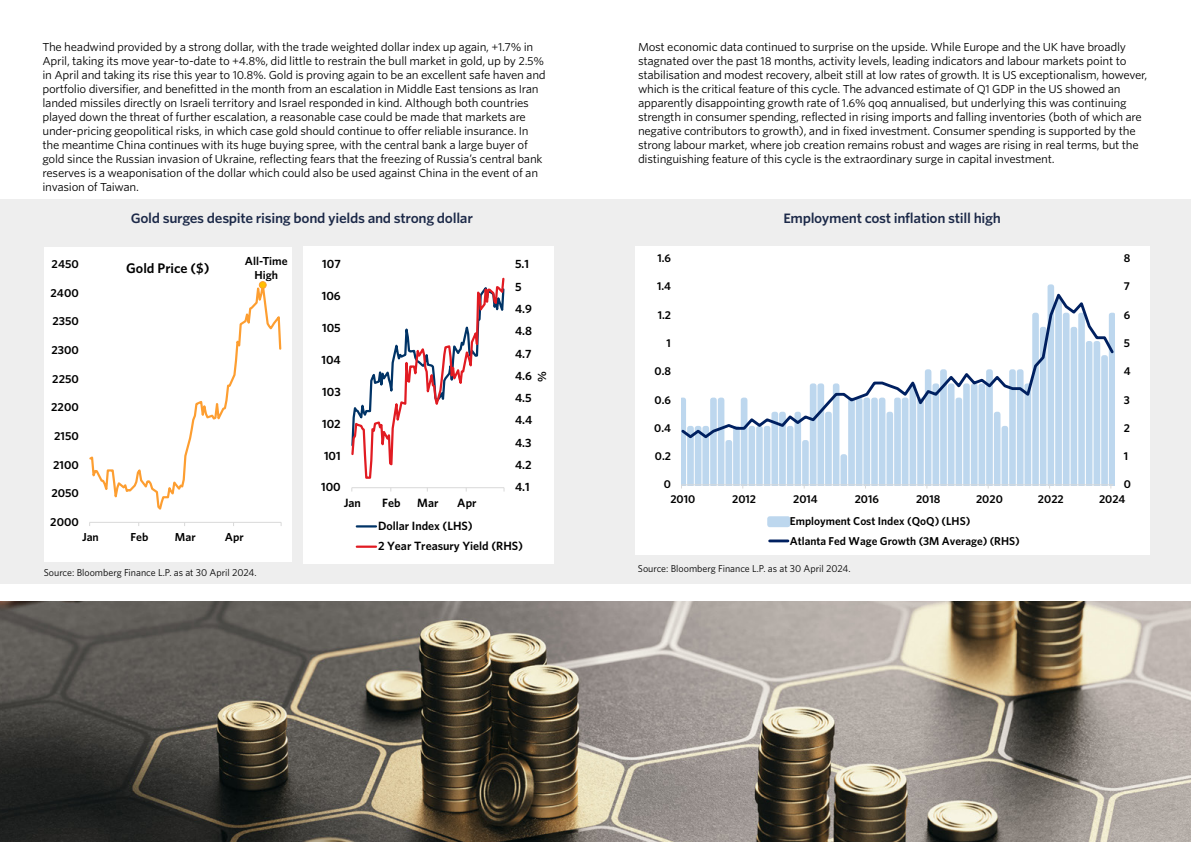
<style>
.page{position:relative;width:1191px;height:842px;background:#fff}
.page>*{position:absolute;margin:0;border:0;box-sizing:border-box;transform-origin:0 0}
.t1{font:600 13.9px "Whitney";color:#000}
.t2{font:600 13px "Whitney S Sm";letter-spacing:-.025em;color:#1c2948}
.t3{font:600 12px/20.3px "Whitney";color:#000}
.t4{font:600 11.6px/13.9px "Whitney";color:#000;text-align:center}
.t5{font:600 11.4px/19.3px "Whitney";color:#000}
.t6{font:11px/14px "Whitney S Sm";letter-spacing:-.025em;color:#000}
.t7{font:10px "Whitney";color:#000}
</style>
<div class="page">
<img style="left:0;top:601px;width:1191px;height:241px">
<div style="left:0;top:200px;width:1191px;height:384px;background:#eee"></div>
<div style="left:636px;top:247px;width:514px;height:308px;background:#fff"></div>
<svg style="left:681px;top:284px;width:433px;height:204px"></svg>
<svg style="left:681px;top:289px;width:433px;height:151px"></svg>
<div style="left:767px;top:516px;width:23px;height:11px;background:#bdd7ee;border:5px solid #bdd7ee"></div>
<hr style="left:769px;top:539px;width:19px;height:3px;background:#002060">
<div style="left:44px;top:247px;width:248px;height:314px;background:#fff"></div>
<hr style="left:90px;top:522px;width:191px;height:1px;background:#d9d9d9">
<svg style="left:90px;top:281px;width:192px;height:229px"></svg>
<div style="left:259px;top:282px;width:7px;height:6px;background:#ffc000;border-radius:50%"></div>
<div style="left:259px;top:281px;width:7px;height:8px;border:1px solid #fd9e31;border-radius:50%"></div>
<div style="left:304px;top:247px;width:250px;height:317px;background:#fff"></div>
<hr style="left:352px;top:487px;width:152px;height:1px;background:#d9d9d9">
<svg style="left:352px;top:277px;width:152px;height:202px"></svg>
<svg style="left:357px;top:525px;width:19px;height:2px"></svg>
<svg style="left:357px;top:546px;width:19px;height:2px"></svg>
<p class="t6" style="left:43px;top:40px;width:505px">The headwind provided by a strong dollar, with the trade weighted dollar index up again, +1.7% in April, taking its move year-to-date to +4.8%, did little to restrain the bull market in gold, up by 2.5% in April and taking its rise this year to 10.8%. Gold is proving again to be an excellent safe haven and portfolio diversifier, and benefitted in the month from an escalation in Middle East tensions as Iran landed missiles directly on Israeli territory and Israel responded in kind. Although both countries played down the threat of further escalation, a reasonable case could be made that markets are under-pricing geopolitical risks, in which case gold should continue to offer reliable insurance. In the meantime China continues with its huge buying spree, with the central bank a large buyer of gold since the Russian invasion of Ukraine, reflecting fears that the freezing of Russia’s central bank reserves is a weaponisation of the dollar which could also be used against China in the event of an invasion of Taiwan.</p>
<p class="t4" style="left:52px;top:257px;width:29px">2450</p>
<p class="t4" style="left:51px;top:285px;width:30px">2400</p>
<p class="t4" style="left:52px;top:314px;width:28px">2350</p>
<p class="t4" style="left:51px;top:343px;width:29px">2300</p>
<p class="t4" style="left:52px;top:371px;width:28px">2250</p>
<p class="t4" style="left:51px;top:400px;width:29px">2200</p>
<p class="t4" style="left:54px;top:429px;width:26px">2150</p>
<p class="t4" style="left:53px;top:457px;width:27px">2100</p>
<p class="t4" style="left:51px;top:486px;width:29px">2050</p>
<p class="t2" style="left:131px;top:209px;width:344px">Gold surges despite rising bond yields and strong dollar</p>
<p class="t1" style="left:126px;top:259px;width:85px">Gold Price ($)</p>
<p class="t4" style="left:245px;top:254px;width:44px">All-Time<br>High</p>
<p class="t3" style="left:322px;top:254px;width:20px">107</p>
<p class="t3" style="left:322px;top:286px;width:20px">106</p>
<p class="t3" style="left:322px;top:317px;width:20px">105</p>
<p class="t3" style="left:321px;top:349px;width:21px">104</p>
<p class="t3" style="left:322px;top:381px;width:20px">103</p>
<p class="t3" style="left:322px;top:413px;width:20px">102</p>
<p class="t3" style="left:324px;top:445px;width:18px">101</p>
<p class="t3" style="left:321px;top:477px;width:21px">100</p>
<p class="t3" style="left:344px;top:492px;width:19px">Jan</p>
<p class="t3" style="left:382px;top:492px;width:20px">Feb</p>
<p class="t3" style="left:417px;top:492px;width:23px">Mar</p>
<p class="t3" style="left:457px;top:492px;width:21px">Apr</p>
<p class="t3" style="left:515px;top:254px;width:15px">5.1</p>
<p class="t3" style="left:515px;top:276px;width:8px">5</p>
<p class="t3" style="left:515px;top:298px;width:18px">4.9</p>
<p class="t3" style="left:515px;top:321px;width:19px">4.8</p>
<p class="t3" style="left:515px;top:343px;width:18px">4.7</p>
<p class="t3" style="left:531px;top:381px;width:12px;rotate:-90deg">%</p>
<p class="t3" style="left:515px;top:365px;width:18px">4.6</p>
<p class="t3" style="left:515px;top:388px;width:18px">4.5</p>
<p class="t3" style="left:515px;top:410px;width:19px">4.4</p>
<p class="t3" style="left:515px;top:432px;width:18px">4.3</p>
<p class="t3" style="left:515px;top:455px;width:18px">4.2</p>
<p class="t3" style="left:515px;top:477px;width:16px">4.1</p>
<p class="t4" style="left:50px;top:515px;width:30px">2000</p>
<p class="t4" style="left:82px;top:530px;width:18px">Jan</p>
<p class="t4" style="left:130px;top:530px;width:19px">Feb</p>
<p class="t4" style="left:175px;top:530px;width:22px">Mar</p>
<p class="t4" style="left:225px;top:530px;width:20px">Apr</p>
<p class="t7" style="left:44px;top:566px;width:214px">Source: Bloomberg Finance L.P. as at 30 April 2024.</p>
<p class="t3" style="left:378px;top:516px;width:147px">Dollar Index (LHS)<br>2 Year Treasury Yield (RHS)</p>
<p class="t6" style="left:638px;top:40px;width:511px">Most economic data continued to surprise on the upside. While Europe and the UK have broadly stagnated over the past 18 months, activity levels, leading indicators and labour markets point to stabilisation and modest recovery, albeit still at low rates of growth. It is US exceptionalism, however, which is the critical feature of this cycle. The advanced estimate of Q1 GDP in the US showed an apparently disappointing growth rate of 1.6% qoq annualised, but underlying this was continuing strength in consumer spending, reflected in rising imports and falling inventories (both of which are negative contributors to growth), and in fixed investment. Consumer spending is supported by the strong labour market, where job creation remains robust and wages are rising in real terms, but the distinguishing feature of this cycle is the extraordinary surge in capital investment.</p>
<p class="t2" style="left:783px;top:209px;width:219px">Employment cost inflation still high</p>
<p class="t5" style="left:657px;top:248px;width:15px">1.6</p>
<p class="t5" style="left:1124px;top:248px;width:8px">8</p>
<p class="t5" style="left:657px;top:276px;width:16px">1.4</p>
<p class="t5" style="left:1124px;top:276px;width:8px">7</p>
<p class="t5" style="left:657px;top:305px;width:15px">1.2</p>
<p class="t5" style="left:1124px;top:305px;width:8px">6</p>
<p class="t5" style="left:666px;top:333px;width:6px">1</p>
<p class="t5" style="left:1124px;top:333px;width:8px">5</p>
<p class="t5" style="left:654px;top:361px;width:18px">0.8</p>
<p class="t5" style="left:1124px;top:361px;width:8px">4</p>
<p class="t5" style="left:654px;top:390px;width:18px">0.6</p>
<p class="t5" style="left:1124px;top:390px;width:8px">3</p>
<p class="t5" style="left:654px;top:418px;width:18px">0.4</p>
<p class="t5" style="left:1124px;top:418px;width:8px">2</p>
<p class="t5" style="left:655px;top:446px;width:18px">0.2</p>
<p class="t5" style="left:1124px;top:446px;width:6px">1</p>
<p class="t5" style="left:664px;top:475px;width:9px">0</p>
<p class="t5" style="left:1124px;top:475px;width:9px">0</p>
<p class="t5" style="left:670px;top:489px;width:26px">2010</p>
<p class="t5" style="left:732px;top:489px;width:25px">2012</p>
<p class="t5" style="left:793px;top:489px;width:26px">2014</p>
<p class="t5" style="left:854px;top:489px;width:26px">2016</p>
<p class="t5" style="left:916px;top:489px;width:26px">2018</p>
<p class="t5" style="left:976px;top:489px;width:28px">2020</p>
<p class="t5" style="left:1038px;top:489px;width:27px">2022</p>
<p class="t5" style="left:1099px;top:489px;width:28px">2024</p>
<p class="t5" style="left:790px;top:511px;width:231px">Employment Cost Index (QoQ) (LHS)<br>Atlanta Fed Wage Growth (3M Average) (RHS)</p>
<p class="t7" style="left:638px;top:562px;width:214px">Source: Bloomberg Finance L.P. as at 30 April 2024.</p>
</div>
